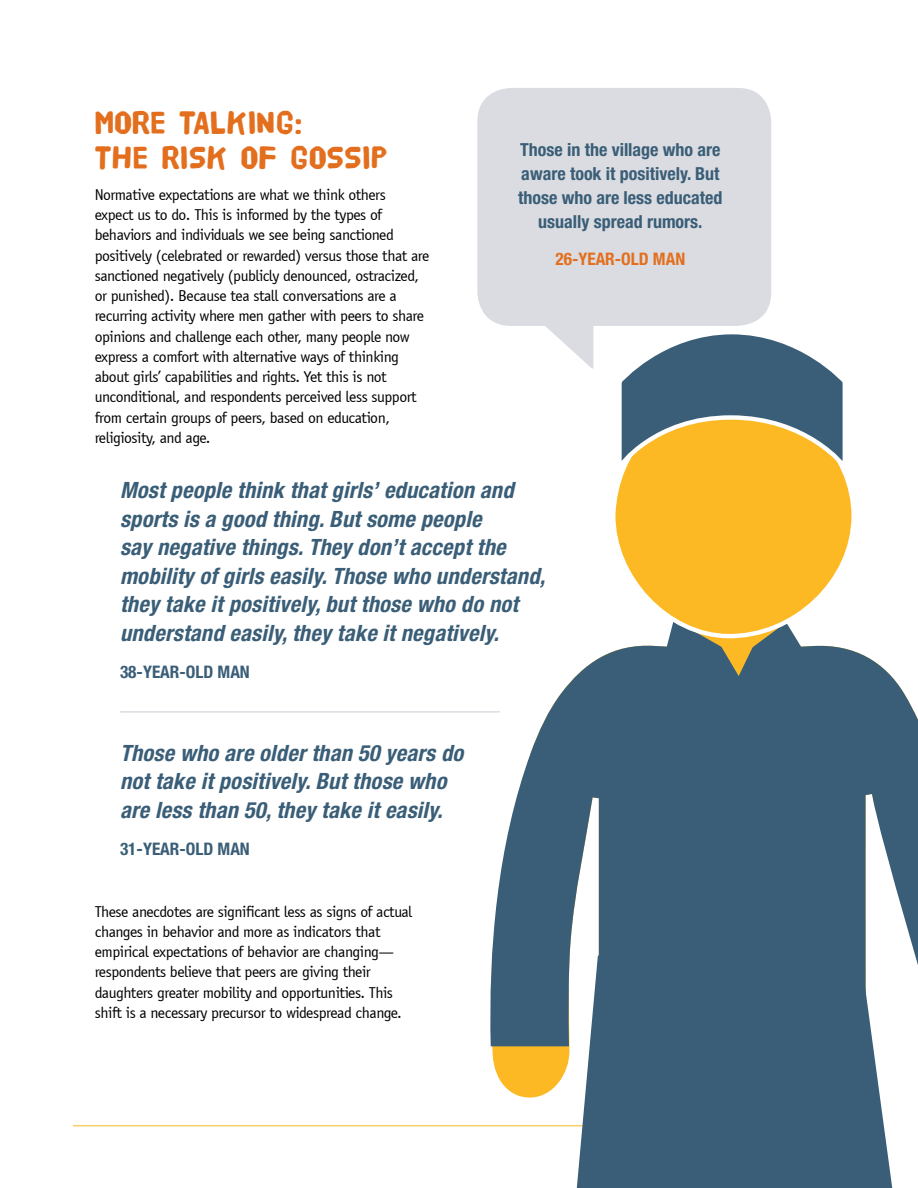
<style>
.page{position:relative;width:918px;height:1188px;background:#fff}
.page>*{position:absolute;margin:0;border:0;box-sizing:border-box;transform-origin:0 0}
.t1{font:33px/34.5px "HVD Poster Clean";color:#e36f1e}
.t2{font:italic 700 condensed 22.5px/28.5px "Helvetica Neue LT Std";letter-spacing:.01em;color:#3a5e77}
.t3{font:700 condensed 18px/24px "Helvetica Neue LT Std";color:#3a5e77;text-align:center}
.t4{font:700 condensed 17.25px "Helvetica Neue LT Std";color:#3a5e77}
.t5{font:700 condensed 17.25px "Helvetica Neue LT Std";color:#e36f1e}
.t6{font:15.75px/20.2px "Officina Sans";letter-spacing:-.03em;color:#000}
</style>
<div class="page">
<hr style="left:73px;top:1125px;width:791px;height:1px;background:#fdb924">
<svg style="left:488px;top:645px;width:430px;height:543px;fill:#3a5e77"></svg>
<svg style="left:666px;top:640px;width:137px;height:41px"></svg>
<svg style="left:615px;top:471px;width:237px;height:169px"></svg>
<svg style="left:577px;top:956px;width:315px;height:232px;fill:#3a5e77"></svg>
<div style="left:477px;top:88px;width:294px;height:238px;background:#dadce1;border-radius:34px"></div>
<svg style="left:545px;top:326px;width:48px;height:42px"></svg>
<hr style="left:121px;top:711px;width:378px;height:2px;background:#dadce1">
<svg style="left:621px;top:334px;width:222px;height:137px"></svg>
<h1 class="t1" style="left:95px;top:106px;width:294px">MORE TALKING:<br>THE RISK OF GOSSIP</h1>
<p class="t6" style="left:95px;top:185px;width:336px">Normative expectations are what we think others<br>expect us to do. This is informed by the types of behaviors and individuals we see being sanctioned positively (celebrated or rewarded) versus those that are sanctioned negatively (publicly denounced, ostracized, or punished). Because tea stall conversations are a recurring activity where men gather with peers to share opinions and challenge each other, many people now express a comfort with alternative ways of thinking about girls’ capabilities and rights. Yet this is not unconditional, and respondents perceived less support from certain groups of peers, based on education, religiosity, and age.</p>
<p class="t3" style="left:518px;top:137px;width:206px">Those in the village who are aware took it positively. But those who are less educated usually spread rumors.</p>
<p class="t5" style="left:555px;top:249px;width:131px">26-YEAR-OLD MAN</p>
<p class="t2" style="left:120px;top:476px;width:427px">Most people think that girls’ education and sports is a good thing. But some people<br>say negative things. They don’t accept the mobility of girls easily. Those who understand, they take it positively, but those who do not understand easily, they take it negatively.</p>
<p class="t4" style="left:120px;top:662px;width:131px">38-YEAR-OLD MAN</p>
<h2 class="t2" style="left:120px;top:739px;width:345px">Those who are older than 50 years do not take it positively. But those who are less than 50, they take it easily.</h2>
<p class="t4" style="left:120px;top:839px;width:131px">31-YEAR-OLD MAN</p>
<p class="t6" style="left:95px;top:901px;width:319px">These anecdotes are significant less as signs of actual changes in behavior and more as indicators that empirical expectations of behavior are changing— respondents believe that peers are giving their daughters greater mobility and opportunities. This shift is a necessary precursor to widespread change.</p>
</div>
